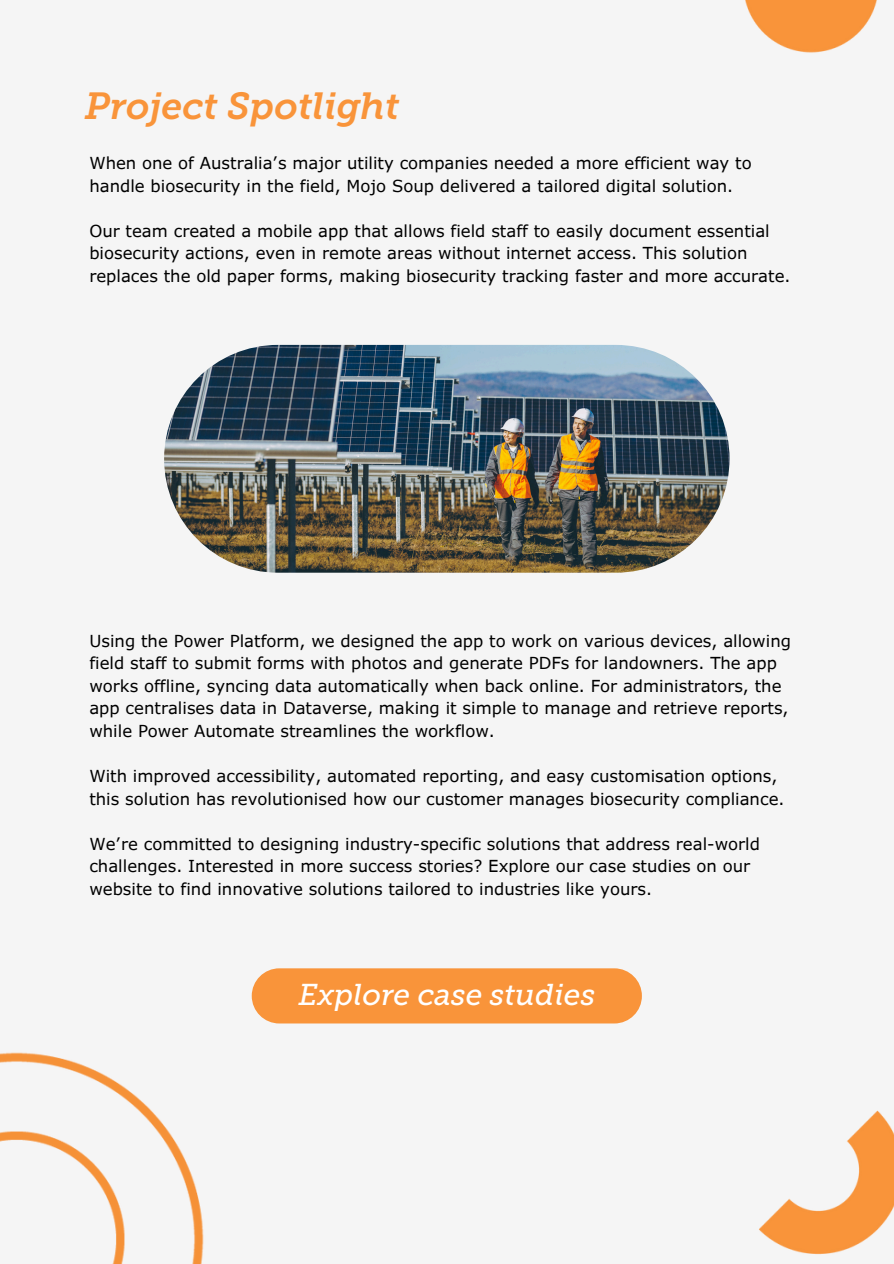
<style>
.page{position:relative;width:894px;height:1264px;background:#fff}
.page>*{position:absolute;margin:0;border:0;box-sizing:border-box;transform-origin:0 0}
.t1{font:italic 37.5px "Museo Slab 700";color:#f9943a}
.t2{font:italic 30px "Museo Slab 500";color:#fff}
.t3{font:16.5px/22.5px "Verdana Pro";color:#000}
</style>
<div class="page">
<div style="left:0;top:0;width:893px;height:1263px;background:#f5f5f5"></div>
<img style="left:0;top:993px;width:264px;height:270px">
<img style="left:745px;top:0;width:132px;height:53px">
<img style="left:759px;top:1110px;width:134px;height:145px">
<div style="left:252px;top:968px;width:389px;height:55px;background:#f9943a;border-radius:28px"></div>
<img style="left:164px;top:345px;width:565px;height:227px;border-radius:114px">
<p class="t1" style="left:85px;top:91px;width:316px">Project Spotlight</p>
<p class="t3" style="left:89px;top:151px;width:663px">When one of Australia’s major utility companies needed a more efficient way to handle biosecurity in the field, Mojo Soup delivered a tailored digital solution.</p>
<p class="t3" style="left:89px;top:219px;width:702px">Our team created a mobile app that allows field staff to easily document essential biosecurity actions, even in remote areas without internet access. This solution replaces the old paper forms, making biosecurity tracking faster and more accurate.</p>
<h2 class="t3" style="left:89px;top:629px;width:703px">Using the Power Platform, we designed the app to work on various devices, allowing field staff to submit forms with photos and generate PDFs for landowners. The app works offline, syncing data automatically when back online. For administrators, the app centralises data in Dataverse, making it simple to manage and retrieve reports, while Power Automate streamlines the workflow.</h2>
<p class="t3" style="left:89px;top:764px;width:696px">With improved accessibility, automated reporting, and easy customisation options, this solution has revolutionised how our customer manages biosecurity compliance.</p>
<p class="t3" style="left:89px;top:831px;width:672px">We’re committed to designing industry-specific solutions that address real-world challenges. Interested in more success stories? Explore our case studies on our website to find innovative solutions tailored to industries like yours.</p>
<p class="t2" style="left:298px;top:977px;width:298px">Explore case studies</p>
</div>
